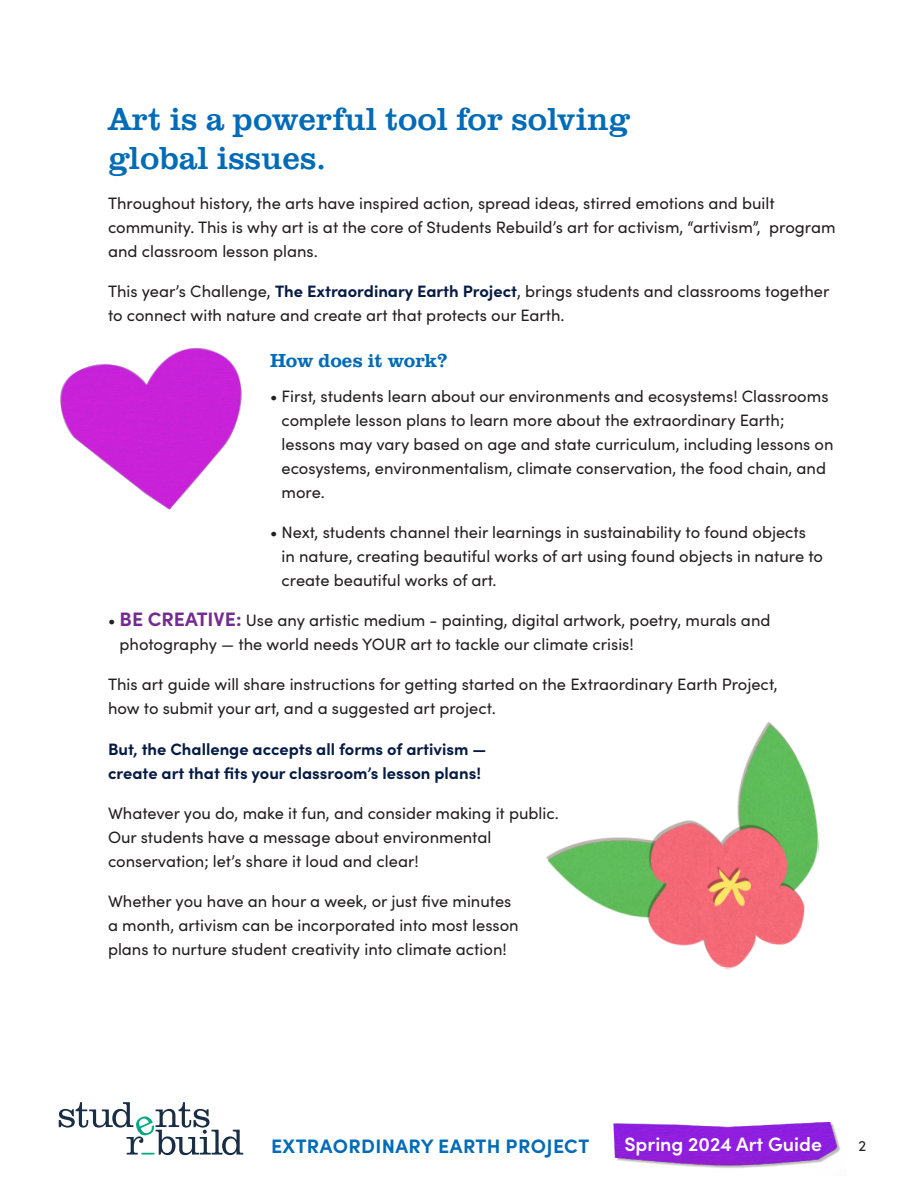
<style>
.page{position:relative;width:918px;height:1188px;background:#fff}
.page>*{position:absolute;margin:0;border:0;box-sizing:border-box;transform-origin:0 0}
.heading_1{font:33px/39px "Clarendon URW";color:#006bb6}
.t1{font:700 19.5px "Sofia Pro";letter-spacing:.02em;color:#006bb6}
.t2{font:600 19.5px "Sofia Pro";color:#fff}
.heading_2{font:500 19.5px "Clarendon URW";color:#006bb6}
.body{font:16.5px/24px "Sofia Pro";color:#231f20}
.body-2{font:700 16.5px/24px "Sofia Pro";color:#071b44}
.t3{font:15px "Sofia Pro";color:#231f20}
.s1{font-weight:700;color:#071b44}
.s2{font-weight:700;font-size:19.5px;color:#742b91}
</style>
<div class="page">
<svg style="left:59px;top:1102px;width:184px;height:53px"></svg>
<img style="left:613px;top:1123px;width:227px;height:45px">
<img style="left:60px;top:347px;width:182px;height:163px">
<img style="left:546px;top:722px;width:274px;height:247px">
<p class="heading_1" style="left:108px;top:97px;width:524px">Art is a powerful tool for solving global issues.</p>
<p class="body" style="left:108px;top:191px;width:729px">Throughout history, the arts have inspired action, spread ideas, stirred emotions and built community. This is why art is at the core of Students Rebuild’s art for activism, “artivism”, program and classroom lesson plans.</p>
<p class="body" style="left:108px;top:279px;width:723px">This year’s Challenge, <span class="s1">The Extraordinary Earth Project</span>, brings students and classrooms together to connect with nature and create art that protects our Earth.</p>
<p class="heading_2" style="left:270px;top:346px;width:180px">How does it work?</p>
<p class="body" style="left:282px;top:383px;width:554px;text-indent:-12px">• First, students learn about our environments and ecosystems! Classrooms complete lesson plans to learn more about the extraordinary Earth; lessons may vary based on age and state curriculum, including lessons on ecosystems, environmentalism, climate conservation, the food chain, and more.</p>
<p class="body" style="left:282px;top:519px;width:543px;text-indent:-12px">• Next, students channel their learnings in sustainability to found objects in nature, creating beautiful works of art using found objects in nature to create beautiful works of art.</p>
<p class="body" style="left:120px;top:608px;width:652px;text-indent:-12px">• <span class="s2">BE CREATIVE:</span> Use any artistic medium - painting, digital artwork, poetry, murals and photography — the world needs YOUR art to tackle our climate crisis!</p>
<p class="body" style="left:108px;top:672px;width:671px">This art guide will share instructions for getting started on the Extraordinary Earth Project, how to submit your art, and a suggested art project.</p>
<p class="body-2" style="left:108px;top:736px;width:380px">But, the Challenge accepts all forms of artivism — create art that fits your classroom’s lesson plans!</p>
<p class="body" style="left:108px;top:800px;width:452px">Whatever you do, make it fun, and consider making it public.<br>Our students have a message about environmental conservation; let’s share it loud and clear!</p>
<p class="body" style="left:108px;top:888px;width:412px">Whether you have an hour a week, or just five minutes a month, artivism can be incorporated into most lesson plans to nurture student creativity into climate action!</p>
<p class="t1" style="left:271px;top:1131px;width:320px">EXTRAORDINARY EARTH PROJECT</p>
<p class="t2" style="left:624px;top:1130px;width:199px">Spring 2024 Art Guide</p>
<p class="t3" style="left:859px;top:1135px;width:9px">2</p>
</div>
